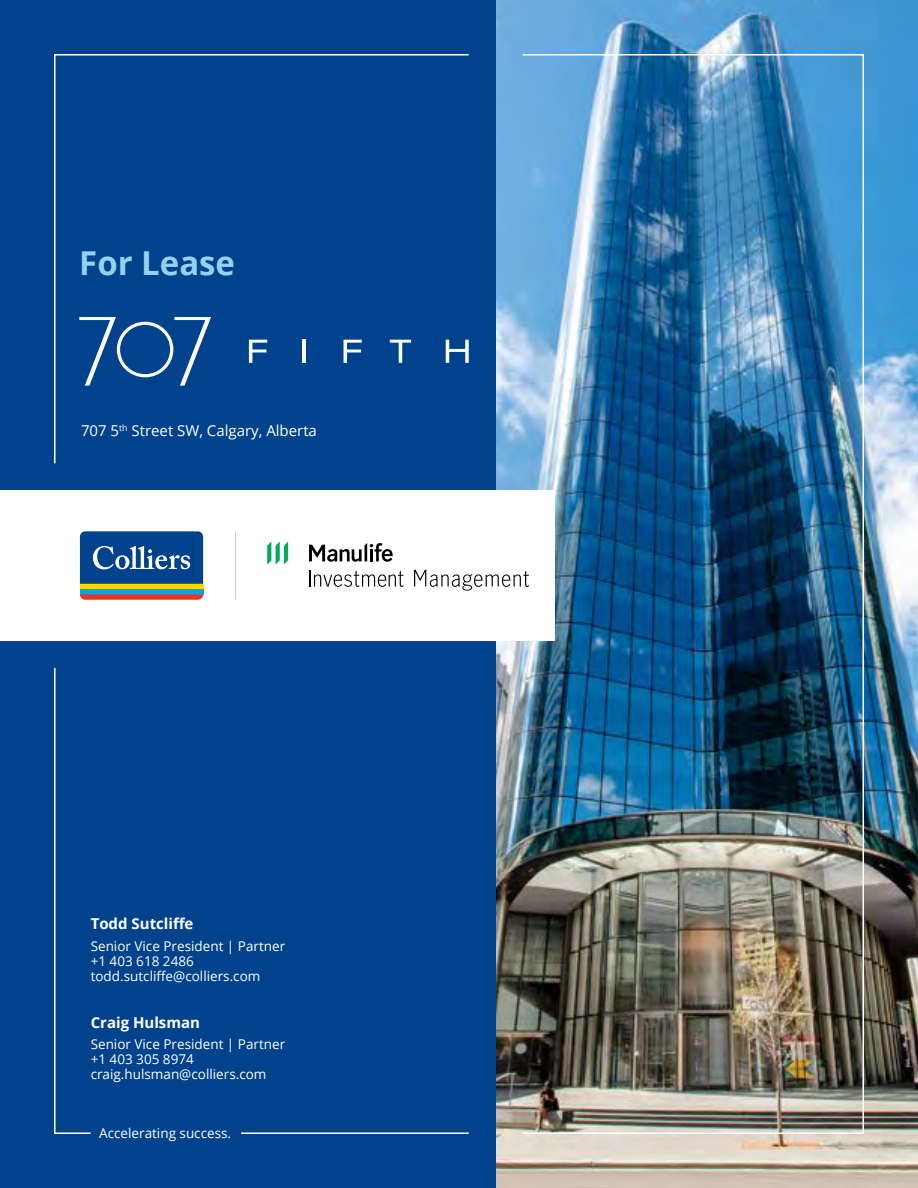
<style>
.page{position:relative;width:918px;height:1188px;background:#fff}
.page>*{position:absolute;margin:0;border:0;box-sizing:border-box;transform-origin:0 0}
.t1{font:700 33px "Open Sans";color:#96d1f2}
.t2{font:15px "Open Sans";color:#fff}
.t3{font:700 15px "Open Sans";color:#fff}
.t4{font:13.5px/15px "Open Sans";color:#fff}
</style>
<div class="page">
<img style="left:496px;top:0;width:422px;height:1188px">
<div style="left:0;top:0;width:496px;height:1188px;background:#00438c"></div>
<svg style="left:54px;top:667px;width:37px;height:467px"></svg>
<img style="left:521px;top:53px;width:344px;height:1082px">
<hr style="left:241px;top:1132px;width:228px;height:2px;background:#fff">
<svg style="left:54px;top:54px;width:415px;height:410px"></svg>
<div style="left:0;top:490px;width:554px;height:151px;background:#fff"></div>
<svg style="left:78px;top:529px;width:127px;height:73px"></svg>
<div style="left:80px;top:589px;width:123px;height:5px;background:#00a8e4"></div>
<div style="left:80px;top:584px;width:123px;height:5px;background:#ffd600"></div>
<svg style="left:80px;top:594px;width:123px;height:6px"></svg>
<svg style="left:80px;top:531px;width:123px;height:53px;background:#1e5998"></svg>
<hr style="left:235px;top:531px;width:1px;height:69px;background:#c7c9c8">
<svg style="left:309px;top:570px;width:95px;height:17px"></svg>
<svg style="left:414px;top:570px;width:115px;height:21px"></svg>
<svg style="left:309px;top:543px;width:84px;height:19px"></svg>
<svg style="left:267px;top:542px;width:21px;height:23px"></svg>
<svg style="left:79px;top:317px;width:132px;height:69px"></svg>
<svg style="left:249px;top:340px;width:18px;height:23px"></svg>
<hr style="left:303px;top:340px;width:3px;height:23px;background:#fff">
<svg style="left:344px;top:340px;width:18px;height:23px"></svg>
<svg style="left:390px;top:340px;width:21px;height:23px"></svg>
<svg style="left:446px;top:340px;width:23px;height:23px"></svg>
<h1 class="t1" style="left:79px;top:240px;width:157px">For Lease</h1>
<p class="t2" style="left:81px;top:420px;width:238px">707 5<sup>th</sup> Street SW, Calgary, Alberta</p>
<p class="t3" style="left:91px;top:913px;width:104px">Todd Sutcliffe</p>
<p class="t4" style="left:91px;top:938px;width:196px">Senior Vice President | Partner +1 403 618 2486 todd.sutcliffe@colliers.com</p>
<p class="t3" style="left:91px;top:1011px;width:111px">Craig Hulsman</p>
<p class="t4" style="left:91px;top:1037px;width:196px">Senior Vice President | Partner +1 403 305 8974 craig.hulsman@colliers.com</p>
<p class="t4" style="left:99px;top:1125px;width:133px">Accelerating success.</p>
</div>
